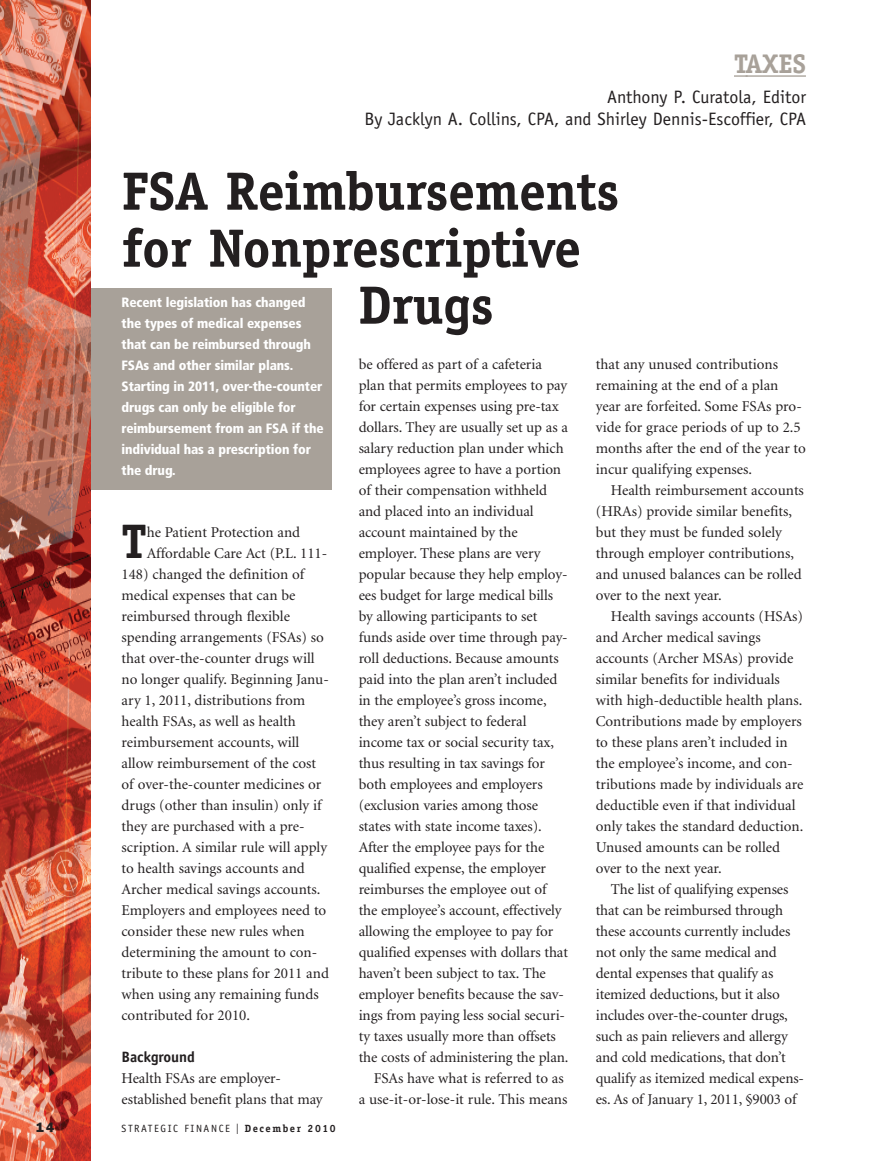
<style>
.page{position:relative;width:878px;height:1161px;background:#fff}
.page>*{position:absolute;margin:0;border:0;box-sizing:border-box;transform-origin:0 0}
.t1{font:700 54px "Officina Serif";letter-spacing:-.01em;color:#231f20}
.t2{font:700 48.6px "Officina Serif";color:#231f20}
.t3{font:700 27px "Officina Serif";letter-spacing:-.015em;color:#a8a199}
.t4{font:18px/21.6px "Officina Sans";color:#231f20;text-align:right}
.t5{font:15px/21px "Minion";letter-spacing:-.005em;color:#231f20}
.t6{font:700 15px "Officina Sans";letter-spacing:-.005em;color:#231f20}
.t7{font:900 condensed 13.5px/21px "Frutiger";letter-spacing:-.01em;color:#fff}
.t8{font:800 13.5px "Franklin Gothic";color:#231f20}
.t9{font:10.5px "Officina Sans";letter-spacing:.15em;color:#231f20}
.s1{font-family:"Franklin Gothic";font-size:15px}
.s2{font-family:"Officina Serif";font-weight:700}
</style>
<div class="page">
<svg style="left:734px;top:75px;width:11px;height:2px"></svg>
<hr style="left:745px;top:75px;width:61px;height:2px;background:#a8a199">
<div style="left:90px;top:288px;width:242px;height:201px;background:#a8a199"></div>
<img style="left:0;top:0;width:90px;height:1161px">
<h3 class="t3" style="left:734px;top:54px;width:73px">TAXES</h3>
<p class="t4" style="left:364px;top:88px;width:443px">Anthony P. Curatola, Editor<br>By Jacklyn A. Collins, CPA, and Shirley Dennis-Escoffier, CPA</p>
<h1 class="t1" style="left:122px;top:171px;width:499px">FSA Reimbursements</h1>
<h1 class="t1" style="left:122px;top:228px;width:461px">for Nonprescriptive</h1>
<h1 class="t1" style="left:359px;top:285px;width:136px">Drugs</h1>
<p class="t7" style="left:122px;top:293px;width:204px">Recent legislation has changed the types of medical expenses that can be reimbursed through<br>FSAs and other similar plans.<br>Starting in 2011, over-the-counter drugs can only be eligible for reimbursement from an FSA if the individual has a prescription for the drug.</p>
<p class="t5" style="left:359px;top:355px;width:185px">be offered as part of a cafeteria</p>
<p class="t5" style="left:359px;top:376px;width:210px">plan that permits employees to pay</p>
<p class="t5" style="left:359px;top:397px;width:202px">for certain expenses using pre-tax</p>
<p class="t5" style="left:359px;top:418px;width:211px">dollars. They are usually set up as a</p>
<p class="t5" style="left:359px;top:439px;width:206px">salary reduction plan under which</p>
<p class="t5" style="left:359px;top:460px;width:204px">employees agree to have a portion</p>
<p class="t5" style="left:359px;top:481px;width:190px">of their compensation withheld</p>
<p class="t5" style="left:359px;top:502px;width:176px">and placed into an individual</p>
<p class="t5" style="left:359px;top:523px;width:160px">account maintained by the</p>
<p class="t5" style="left:359px;top:544px;width:183px">employer. These plans are very</p>
<p class="t5" style="left:359px;top:565px;width:210px">popular because they help employ-</p>
<p class="t5" style="left:359px;top:586px;width:196px">ees budget for large medical bills</p>
<p class="t5" style="left:359px;top:607px;width:180px">by allowing participants to set</p>
<p class="t5" style="left:359px;top:628px;width:210px">funds aside over time through pay-</p>
<p class="t5" style="left:359px;top:649px;width:201px">roll deductions. Because amounts</p>
<p class="t5" style="left:359px;top:670px;width:200px">paid into the plan aren’t included</p>
<p class="t5" style="left:359px;top:691px;width:189px">in the employee’s gross income,</p>
<p class="t5" style="left:359px;top:712px;width:169px">they aren’t subject to federal</p>
<p class="t5" style="left:359px;top:733px;width:197px">income tax or social security tax,</p>
<p class="t5" style="left:359px;top:754px;width:188px">thus resulting in tax savings for</p>
<p class="t5" style="left:359px;top:775px;width:185px">both employees and employers</p>
<p class="t5" style="left:359px;top:796px;width:181px">(exclusion varies among those</p>
<p class="t5" style="left:359px;top:817px;width:185px">states with state income taxes).</p>
<p class="t5" style="left:359px;top:838px;width:187px">After the employee pays for the</p>
<p class="t5" style="left:359px;top:859px;width:189px">qualified expense, the employer</p>
<p class="t5" style="left:359px;top:880px;width:189px">reimburses the employee out of</p>
<p class="t5" style="left:359px;top:901px;width:204px">the employee’s account, effectively</p>
<p class="t5" style="left:359px;top:922px;width:196px">allowing the employee to pay for</p>
<p class="t5" style="left:359px;top:943px;width:211px">qualified expenses with dollars that</p>
<p class="t5" style="left:359px;top:964px;width:189px">haven’t been subject to tax. The</p>
<p class="t5" style="left:359px;top:985px;width:207px">employer benefits because the sav-</p>
<p class="t5" style="left:359px;top:1006px;width:208px">ings from paying less social securi-</p>
<p class="t5" style="left:359px;top:1027px;width:199px">ty taxes usually more than offsets</p>
<p class="t5" style="left:359px;top:1048px;width:211px">the costs of administering the plan.</p>
<p class="t5" style="left:374px;top:1069px;width:192px">FSAs have what is referred to as</p>
<p class="t5" style="left:359px;top:1090px;width:210px">a use-it-or-lose-it rule. This means</p>
<p class="t5" style="left:596px;top:355px;width:211px">that any unused contributions remaining at the end of a plan year are forfeited. Some FSAs pro&shy;vide for grace periods of up to 2.5 months after the end of the year to incur qualifying expenses.</p>
<p class="t5" style="left:596px;top:481px;width:210px;text-indent:15px">Health reimbursement accounts (HRAs) provide similar benefits, but they must be funded solely through employer contributions, and unused balances can be rolled over to the next year.</p>
<p class="t5" style="left:596px;top:607px;width:209px;text-indent:15px">Health savings accounts (HSAs) and Archer medical savings accounts (Archer MSAs) provide similar benefits for individuals with high-deductible health plans.<br>Contributions made by employers to these plans aren’t included in the employee’s income, and con&shy;tributions made by individuals are deductible even if that individual only takes the standard deduction.<br>Unused amounts can be rolled over to the next year.</p>
<p class="t5" style="left:595px;top:880px;width:210px;text-indent:15px">The list of qualifying expenses that can be reimbursed through these accounts currently includes not only the same medical and dental expenses that qualify as itemized deductions, but it also includes over-the-counter drugs, such as pain relievers and allergy and cold medications, that don’t qualify as itemized medical expens&shy;es. As of January 1, 2011, §9003 of</p>
<h2 class="t2" style="left:122px;top:523px;width:27px">T</h2>
<p class="t5" style="left:147px;top:523px;width:155px">he Patient Protection and</p>
<p class="t5" style="left:147px;top:544px;width:182px">Affordable Care Act (P.L. 111-</p>
<p class="t5" style="left:122px;top:565px;width:184px">148) changed the definition of</p>
<p class="t5" style="left:122px;top:586px;width:175px">medical expenses that can be</p>
<p class="t5" style="left:122px;top:607px;width:170px">reimbursed through flexible</p>
<p class="t5" style="left:122px;top:628px;width:204px">spending arrangements (FSAs) so</p>
<p class="t5" style="left:122px;top:649px;width:194px">that over-the-counter drugs will</p>
<p class="t5" style="left:122px;top:670px;width:209px">no longer qualify. Beginning Janu-</p>
<p class="t5" style="left:122px;top:691px;width:185px">ary 1, 2011, distributions from</p>
<p class="t5" style="left:122px;top:712px;width:176px">health FSAs, as well as health</p>
<p class="t5" style="left:122px;top:733px;width:179px">reimbursement accounts, will</p>
<p class="t5" style="left:122px;top:754px;width:196px">allow reimbursement of the cost</p>
<p class="t5" style="left:122px;top:775px;width:201px">of over-the-counter medicines or</p>
<p class="t5" style="left:122px;top:796px;width:201px">drugs (other than insulin) only if</p>
<p class="t5" style="left:122px;top:817px;width:185px">they are purchased with a pre-</p>
<p class="t5" style="left:122px;top:838px;width:207px">scription. A similar rule will apply</p>
<p class="t5" style="left:122px;top:859px;width:185px">to health savings accounts and</p>
<p class="t5" style="left:122px;top:880px;width:200px">Archer medical savings accounts.</p>
<p class="t5" style="left:122px;top:901px;width:206px">Employers and employees need to</p>
<p class="t5" style="left:122px;top:922px;width:185px">consider these new rules when</p>
<p class="t5" style="left:122px;top:943px;width:197px">determining the amount to con-</p>
<p class="t5" style="left:122px;top:964px;width:209px">tribute to these plans for 2011 and</p>
<p class="t5" style="left:122px;top:985px;width:199px">when using any remaining funds</p>
<p class="t5" style="left:122px;top:1006px;width:130px">contributed for 2010.</p>
<p class="t6" style="left:122px;top:1051px;width:75px">Background</p>
<p class="t5" style="left:122px;top:1069px;width:202px">Health FSAs are employer&shy;established benefit plans that may</p>
<p class="t8" style="left:36px;top:1123px;width:20px">14</p>
<p class="t9" style="left:122px;top:1125px;width:216px">STRATEGIC FINANCE <span class="s1">I</span> <span class="s2">December 2010</span></p>
</div>
